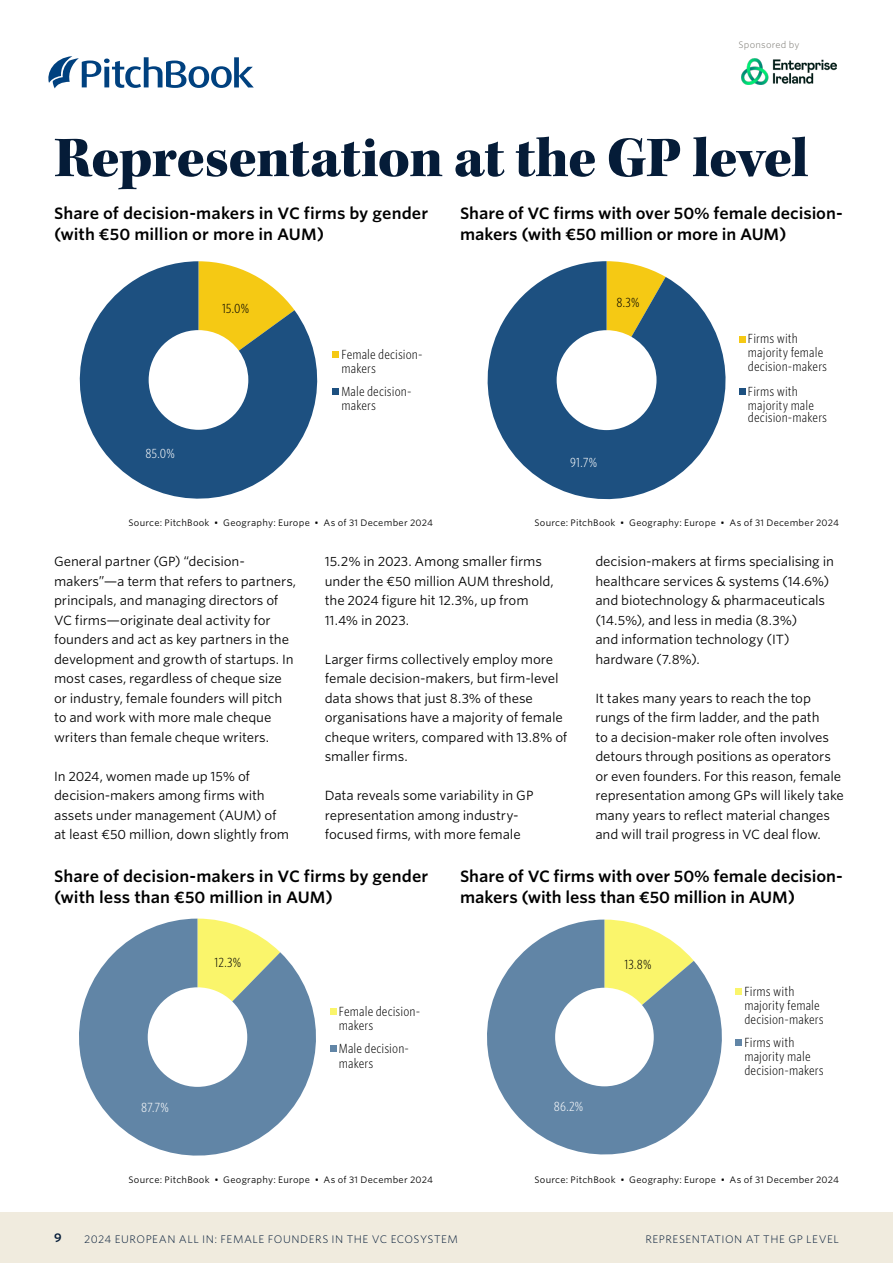
<style>
.page{position:relative;width:893px;height:1263px;background:#fff}
.page>*{position:absolute;margin:0;border:0;box-sizing:border-box;transform-origin:0 0}
.CR_H1{font:58.5px "Kepler Std Black Subh";letter-spacing:-.01em;color:#051c38}
.CR_Chart___table_title{font:600 15.75px/21px "Whitney S Sm";letter-spacing:-.005em;color:#000}
.CR_Body_copy{font:12.75px/19.5px "Whitney S Sm";letter-spacing:-.01em;color:#000}
.t1{font:300 12.6px/14.1px "Whitney Cond S Sm";letter-spacing:.01em;color:#000}
.t2{font:300 12.6px "Whitney Cond S Sm";letter-spacing:.015em;color:#fff}
.t3{font:600 12px "Whitney S Sm";color:#051c38}
.CR_Footer_right{font:300 10.5px "Whitney S Sm";letter-spacing:.045em;color:#051c38}
.CR_Source_tag{font:9px "Whitney S Sm";letter-spacing:.025em;color:#000}
.t4{font:300 9px "Whitney S Sm";letter-spacing:.025em;color:#78766f}
</style>
<div class="page">
<div style="left:0;top:1212px;width:893px;height:51px;background:#f0ebde"></div>
<svg style="left:48px;top:56px;width:206px;height:32px"></svg>
<img style="left:741px;top:59px;width:95px;height:26px">
<svg style="left:79px;top:261px;width:254px;height:238px"></svg>
<div style="left:332px;top:351px;width:7px;height:7px;background:#f5c914"></div>
<div style="left:332px;top:389px;width:7px;height:6px;background:#1d5080"></div>
<svg style="left:487px;top:261px;width:255px;height:239px;fill:#1d5080"></svg>
<svg style="left:739px;top:336px;width:6px;height:6px"></svg>
<div style="left:739px;top:388px;width:6px;height:7px;background:#1d5080"></div>
<svg style="left:79px;top:918px;width:237px;height:238px;fill:#6185a6"></svg>
<div style="left:330px;top:1008px;width:6px;height:7px;background:#faf56b"></div>
<svg style="left:330px;top:1046px;width:6px;height:6px"></svg>
<svg style="left:487px;top:919px;width:235px;height:236px;fill:#6185a6"></svg>
<div style="left:735px;top:988px;width:7px;height:7px;background:#faf56b"></div>
<div style="left:735px;top:1039px;width:7px;height:7px;background:#6185a6"></div>
<p class="t4" style="left:738px;top:38px;width:62px">Sponsored by</p>
<p class="CR_H1" style="left:54px;top:124px;width:756px">Representation at the GP level</p>
<p class="CR_Chart___table_title" style="left:54px;top:202px;width:376px">Share of decision-makers in VC firms by gender (with €50 million or more in AUM)</p>
<p class="CR_Chart___table_title" style="left:460px;top:202px;width:384px">Share of VC firms with over 50% female decision&shy;makers (with €50 million or more in AUM)</p>
<p class="t1" style="left:222px;top:301px;width:29px">15.0%</p>
<p class="t2" style="left:145px;top:445px;width:31px">85.0%</p>
<p class="t1" style="left:341px;top:347px;width:83px">Female decision&shy;makers</p>
<p class="t1" style="left:341px;top:384px;width:72px">Male decision&shy;makers</p>
<p class="t1" style="left:616px;top:294px;width:25px">8.3%</p>
<p class="t2" style="left:570px;top:454px;width:29px">91.7%</p>
<p class="t1" style="left:748px;top:331px;width:81px">Firms with majority female decision-makers</p>
<p class="t1" style="left:748px;top:384px;width:68px">Firms with majority male</p>
<p class="t1" style="left:748px;top:410px;width:81px">decision-makers</p>
<p class="CR_Source_tag" style="left:128px;top:516px;width:306px">Source: PitchBook • Geography: Europe • As of 31 December 2024</p>
<p class="CR_Body_copy" style="left:54px;top:551px;width:244px">General partner (GP) “decision&shy;makers”—a term that refers to partners, principals, and managing directors of VC firms—originate deal activity for founders and act as key partners in the development and growth of startups. In most cases, regardless of cheque size or industry, female founders will pitch to and work with more male cheque writers than female cheque writers.</p>
<p class="CR_Body_copy" style="left:54px;top:766px;width:237px">In 2024, women made up 15% of decision-makers among firms with assets under management (AUM) of at least €50 million, down slightly from</p>
<p class="CR_Source_tag" style="left:534px;top:516px;width:306px">Source: PitchBook • Geography: Europe • As of 31 December 2024</p>
<p class="CR_Body_copy" style="left:325px;top:551px;width:231px">15.2% in 2023. Among smaller firms under the €50 million AUM threshold, the 2024 figure hit 12.3%, up from<br>11.4% in 2023.</p>
<p class="CR_Body_copy" style="left:325px;top:649px;width:244px">Larger firms collectively employ more female decision-makers, but firm-level data shows that just 8.3% of these organisations have a majority of female cheque writers, compared with 13.8% of smaller firms.</p>
<p class="CR_Body_copy" style="left:325px;top:785px;width:210px">Data reveals some variability in GP representation among industry&shy;focused firms, with more female</p>
<p class="CR_Body_copy" style="left:595px;top:551px;width:240px">decision-makers at firms specialising in healthcare services &amp; systems (14.6%) and biotechnology &amp; pharmaceuticals (14.5%), and less in media (8.3%)<br>and information technology (IT) hardware (7.8%).</p>
<p class="CR_Body_copy" style="left:595px;top:688px;width:250px">It takes many years to reach the top rungs of the firm ladder, and the path<br>to a decision-maker role often involves detours through positions as operators or even founders. For this reason, female representation among GPs will likely take many years to reflect material changes and will trail progress in VC deal flow.</p>
<p class="CR_Chart___table_title" style="left:54px;top:865px;width:376px">Share of decision-makers in VC firms by gender (with less than €50 million in AUM)</p>
<p class="CR_Chart___table_title" style="left:460px;top:865px;width:384px">Share of VC firms with over 50% female decision&shy;makers (with less than €50 million in AUM)</p>
<p class="t1" style="left:215px;top:955px;width:28px">12.3%</p>
<p class="t1" style="left:624px;top:957px;width:29px">13.8%</p>
<p class="t1" style="left:339px;top:1004px;width:83px">Female decision&shy;makers</p>
<p class="t1" style="left:339px;top:1041px;width:72px">Male decision&shy;makers</p>
<p class="t1" style="left:744px;top:983px;width:81px">Firms with majority female decision-makers</p>
<p class="t1" style="left:744px;top:1035px;width:81px">Firms with majority male decision-makers</p>
<p class="t2" style="left:141px;top:1099px;width:29px">87.7%</p>
<p class="t2" style="left:554px;top:1099px;width:31px">86.2%</p>
<p class="CR_Source_tag" style="left:129px;top:1173px;width:306px">Source: PitchBook • Geography: Europe • As of 31 December 2024</p>
<p class="CR_Source_tag" style="left:535px;top:1173px;width:306px">Source: PitchBook • Geography: Europe • As of 31 December 2024</p>
<p class="t3" style="left:54px;top:1229px;width:9px">9</p>
<p class="CR_Footer_right" style="left:84px;top:1231px;width:375px">2024 EUROPEAN ALL IN: FEMALE FOUNDERS IN THE VC ECOSYSTEM</p>
<p class="CR_Footer_right" style="left:645px;top:1231px;width:195px">REPRESENTATION AT THE GP LEVEL</p>
</div>
